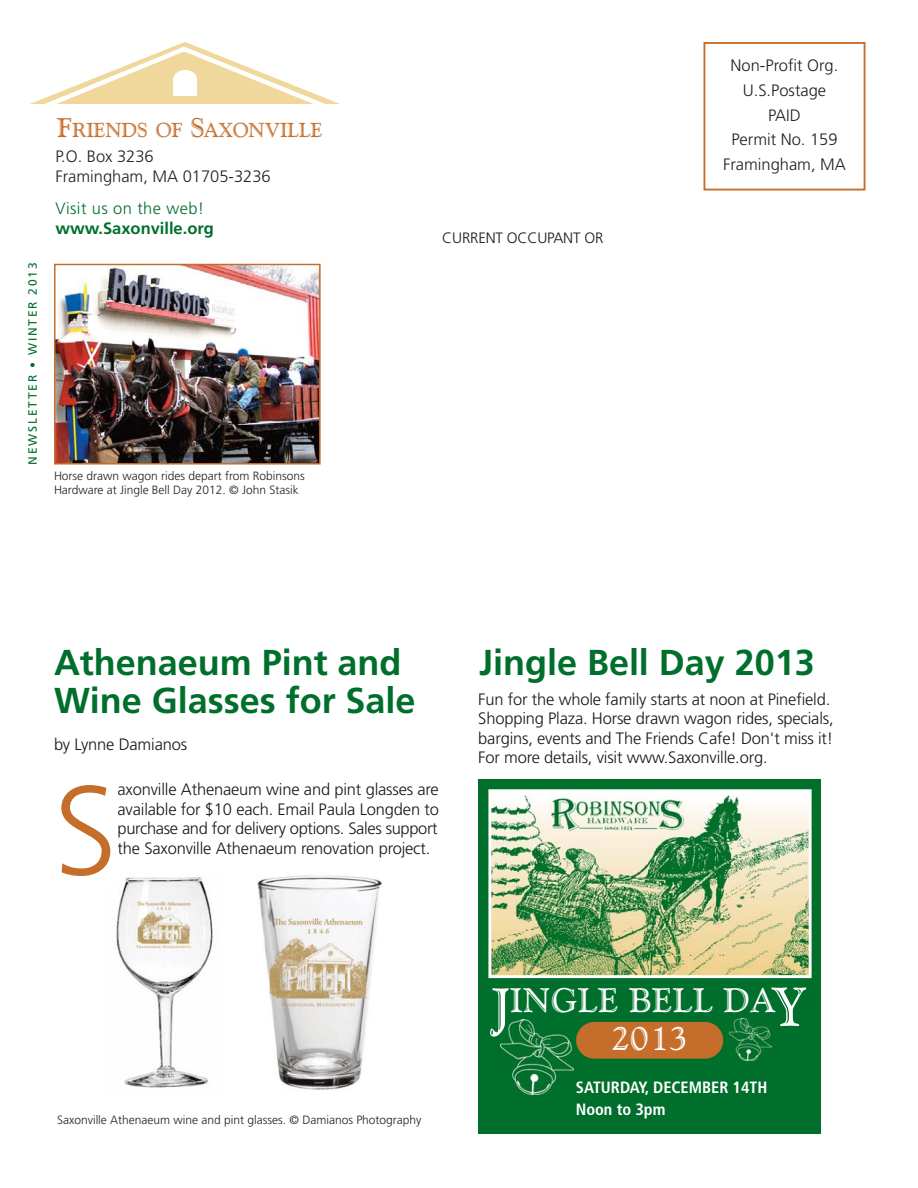
<style>
.page{position:relative;width:918px;height:1188px;background:#fff}
.page>*{position:absolute;margin:0;border:0;box-sizing:border-box;transform-origin:0 0}
.t1{font:300 126px "Frutiger";color:#c56d2a}
.t2{font:700 36px/37.5px "Frutiger";color:#006f2c}
.t3{font:34.05px/38.1px "Goudy Handtooled BT";letter-spacing:.025em;color:#fff;text-align:center}
.t4{font:20.25px "Goudy Handtooled BT";color:#c56d2a}
.t5{font:300 16.5px/19.5px "Frutiger";letter-spacing:-.01em;color:#1a1717;text-align:justify}
.t6{font:300 16.5px/24.8px "Frutiger";color:#231f20}
.t7{font:700 16.5px "Frutiger";color:#006f2c}
.t8{font:300 16.5px "Frutiger";letter-spacing:.025em;color:#006f2c}
.t9{font:700 condensed 16.35px/22.5px "Frutiger";color:#fff}
.t10{font:300 15px "Frutiger";letter-spacing:-.01em;color:#1a1717}
.t11{font:300 12px/14.4px "Frutiger";color:#231f20}
.t12{font:12px "Frutiger";letter-spacing:.15em;color:#006f2c}
.s1{font-size:27px}
.s2{font-size:54.45px}
</style>
<div class="page">
<div style="left:704px;top:42px;width:162px;height:148px;border:2px solid #c56d2a"></div>
<svg style="left:30px;top:42px;width:310px;height:62px"></svg>
<img style="left:57px;top:267px;width:261px;height:195px">
<div style="left:54px;top:264px;width:267px;height:201px;border:2px solid #c56d2a"></div>
<img style="left:116px;top:877px;width:97px;height:211px">
<img style="left:257px;top:875px;width:125px;height:215px">
<div style="left:54px;top:783px;width:64px;height:99px;background:#fff"></div>
<div style="left:478px;top:779px;width:343px;height:355px;background:#006f2c"></div>
<div style="left:488px;top:789px;width:324px;height:189px;border:3px solid #fff"></div>
<img style="left:491px;top:795px;width:318px;height:180px">
<div style="left:576px;top:1022px;width:147px;height:37px;background:#c56d2a;border-radius:18px"></div>
<img style="left:548px;top:797px;width:138px;height:36px">
<img style="left:729px;top:1018px;width:42px;height:43px">
<img style="left:500px;top:1019px;width:74px;height:75px">
<img style="left:500px;top:1019px;width:5px;height:14px">
<p class="t12" style="left:28px;top:465px;width:203px;rotate:-90deg">NEWSLETTER • WINTER 2013</p>
<p class="t4" style="left:57px;top:122px;width:267px"><span class="s1">F</span>RIENDS OF <span class="s1">S</span>AXONVILLE</p>
<p class="t6" style="left:56px;top:148px;width:217px;line-height:19.8px">P.O. Box 3236<br>Framingham, MA 01705-3236</p>
<p class="t8" style="left:55px;top:202px;width:150px">Visit us on the web!</p>
<p class="t7" style="left:55px;top:221px;width:160px">www.Saxonville.org</p>
<p class="t11" style="left:54px;top:470px;width:252px">Horse drawn wagon rides depart from Robinsons<br>Hardware at Jingle Bell Day 2012. © John Stasik</p>
<p class="t10" style="left:442px;top:232px;width:163px">CURRENT OCCUPANT OR</p>
<p class="t6" style="left:723px;top:54px;width:124px;text-align:center">Non-Profit Org.<br>U.S.Postage<br>PAID<br>Permit No. 159<br>Framingham, MA</p>
<h2 class="t2" style="left:54px;top:647px;width:363px">Athenaeum Pint and<br>Wine Glasses for Sale</h2>
<p class="t5" style="left:54px;top:736px;width:135px">by Lynne Damianos</p>
<p class="t5" style="left:118px;top:781px;width:323px">axonville Athenaeum wine and pint glasses are available for $10 each. Email Paula Longden to purchase and for delivery options. Sales support</p>
<h1 class="t1" style="left:54px;top:780px;width:65px">S</h1>
<p class="t5" style="left:118px;top:840px;width:314px">the Saxonville Athenaeum renovation project.</p>
<h2 class="t2" style="left:479px;top:647px;width:337px">Jingle Bell Day 2013</h2>
<p class="t5" style="left:478px;top:690px;width:357px;text-align:left">Fun for the whole family starts at noon at Pinefield.<br>Shopping Plaza. Horse drawn wagon rides, specials, bargins, events and The Friends Cafe! Don't miss it!<br>For more details, visit www.Saxonville.org.</p>
<p class="t11" style="left:57px;top:1114px;width:366px">Saxonville Athenaeum wine and pint glasses. © Damianos Photography</p>
<h3 class="t3" style="left:492px;top:984px;width:317px"><span class="s2">J</span>INGLE BELL DA<span class="s2">Y<br></span>2013</h3>
<p class="t9" style="left:576px;top:1077px;width:193px">SATURDAY, DECEMBER 14TH<br>Noon to 3pm</p>
</div>
